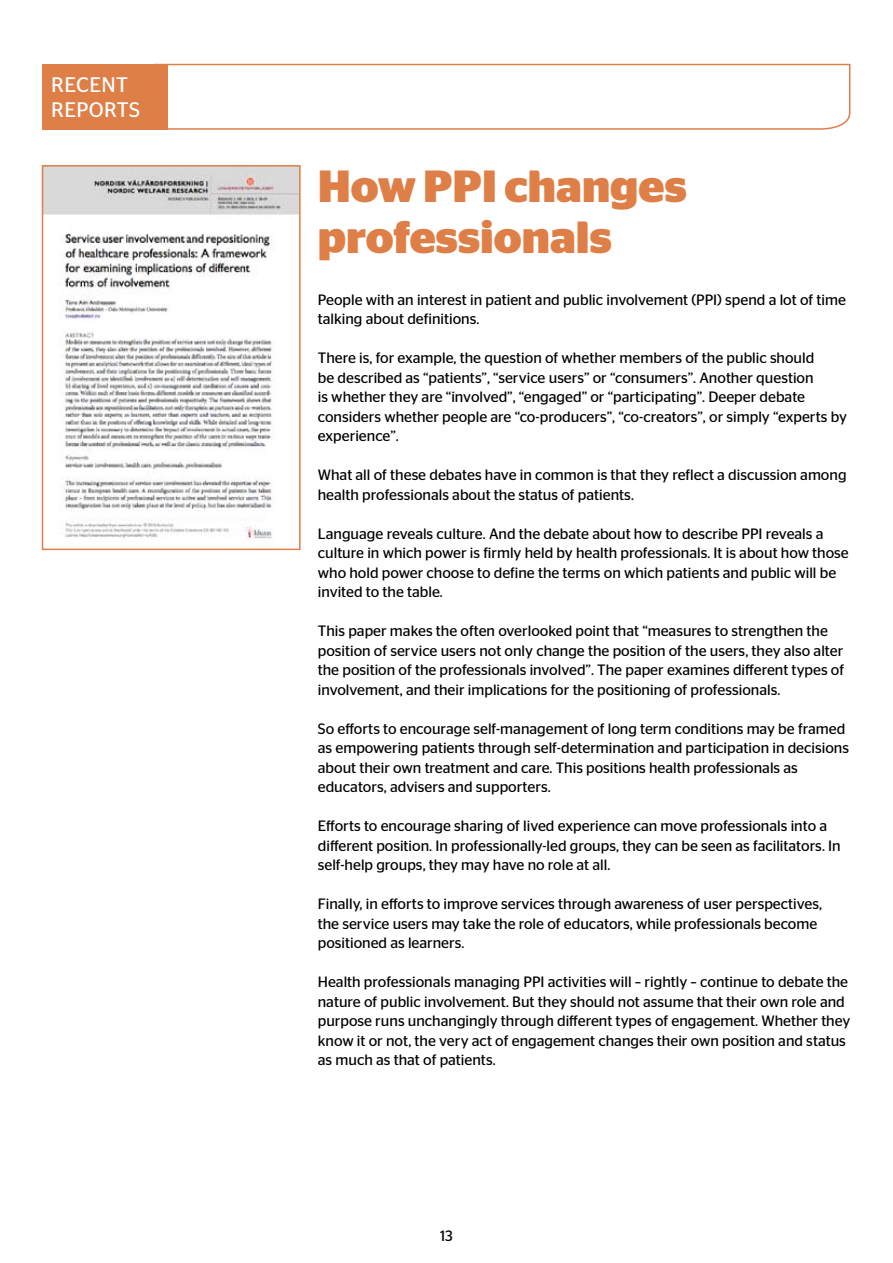
<style>
.page{position:relative;width:893px;height:1263px;background:#fff}
.page>*{position:absolute;margin:0;border:0;box-sizing:border-box;transform-origin:0 0}
.t1{font:700 45px/51px "Stag Sans";color:#df7f48}
.t2{font:21px/24px "Stag Sans";color:#fff}
.t3{font:15px/19.5px "Stag Sans";color:#000}
</style>
<div class="page">
<svg style="left:153px;top:63px;width:698px;height:67px"></svg>
<div style="left:43px;top:64px;width:125px;height:66px;background:#df7f48"></div>
<img style="left:45px;top:168px;width:253px;height:371px">
<div style="left:42px;top:165px;width:259px;height:385px;border:2px solid #df7f48"></div>
<h2 class="t2" style="left:51px;top:73px;width:27px">Recent reports</h2>
<h1 class="t1" style="left:318px;top:161px;width:370px">How PPI changes professionals</h1>
<p class="t3" style="left:318px;top:289px;width:530px">People with an interest in patient and public involvement (PPI) spend a lot of time talking about definitions.</p>
<p class="t3" style="left:318px;top:348px;width:531px">There is, for example, the question of whether members of the public should<br>be described as “patients”, “service users” or “consumers”. Another question<br>is whether they are “involved”, “engaged” or “participating”. Deeper debate considers whether people are “co-producers”, “co-creators”, or simply “experts by experience”.</p>
<p class="t3" style="left:318px;top:465px;width:530px">What all of these debates have in common is that they reflect a discussion among health professionals about the status of patients.</p>
<p class="t3" style="left:318px;top:523px;width:532px">Language reveals culture. And the debate about how to describe PPI reveals a culture in which power is firmly held by health professionals. It is about how those who hold power choose to define the terms on which patients and public will be invited to the table.</p>
<p class="t3" style="left:318px;top:621px;width:528px">This paper makes the often overlooked point that “measures to strengthen the position of service users not only change the position of the users, they also alter the position of the professionals involved”. The paper examines different types of involvement, and their implications for the positioning of professionals.</p>
<p class="t3" style="left:318px;top:718px;width:533px">So efforts to encourage self-management of long term conditions may be framed as empowering patients through self-determination and participation in decisions about their own treatment and care. This positions health professionals as educators, advisers and supporters.</p>
<p class="t3" style="left:318px;top:816px;width:524px">Efforts to encourage sharing of lived experience can move professionals into a different position. In professionally-led groups, they can be seen as facilitators. In self-help groups, they may have no role at all.</p>
<p class="t3" style="left:318px;top:894px;width:506px">Finally, in efforts to improve services through awareness of user perspectives, the service users may take the role of educators, while professionals become positioned as learners.</p>
<p class="t3" style="left:318px;top:972px;width:534px">Health professionals managing PPI activities will – rightly – continue to debate the nature of public involvement. But they should not assume that their own role and purpose runs unchangingly through different types of engagement. Whether they know it or not, the very act of engagement changes their own position and status as much as that of patients.</p>
<p class="t3" style="left:440px;top:1225px;width:14px">13</p>
</div>
